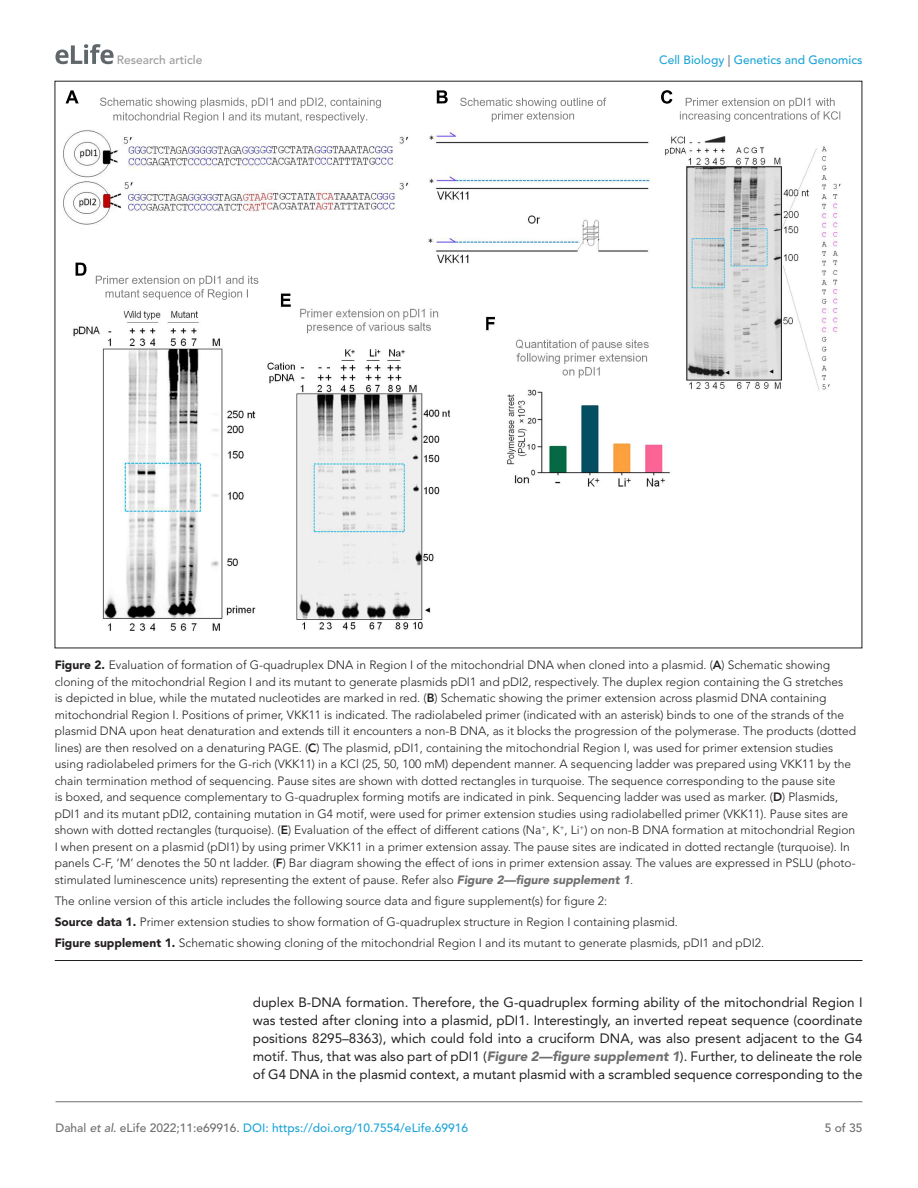
<style>
.page{position:relative;width:918px;height:1188px;background:#fff}
.page>*{position:absolute;margin:0;border:0;box-sizing:border-box;transform-origin:0 0}
.t1{font:13.5px/18px "Avenir LT Std";color:#231f20;text-align:justify}
.t2{font:300 12px/16.5px "Avenir LT Std";color:#231f20}
.t3{font:500 12px "Avenir LT Std";color:#1ea4d7}
.t4{font:500 12px "Avenir LT Std";color:#9a9a9a}
.t5{font:500 12px "Avenir LT Std";color:#6e6e70}
.s1{color:#6e6e70}
.s2{font-weight:900}
.s3{font-weight:800}
.s4{font-weight:900;font-style:italic;color:#6e6e70}
.s5{font-style:italic;color:#6e6e70}
</style>
<div class="page">
<svg style="left:55px;top:44px;width:59px;height:20px"></svg>
<hr style="left:56px;top:1101px;width:806px;height:1px;background:#6e6e70">
<hr style="left:55px;top:960px;width:807px;height:1px;background:#231f20">
<svg style="left:76px;top:263px;width:10px;height:13px"></svg>
<img style="left:64px;top:130px;width:197px;height:94px">
<img style="left:73px;top:310px;width:183px;height:321px">
<svg style="left:66px;top:90px;width:606px;height:33px"></svg>
<svg style="left:680px;top:98px;width:160px;height:24px"></svg>
<svg style="left:96px;top:276px;width:162px;height:24px"></svg>
<img style="left:261px;top:130px;width:580px;height:500px">
<p class="t4" style="left:117px;top:53px;width:87px">Research article</p>
<p class="t3" style="left:659px;top:53px;width:205px">Cell Biology <span class="s1">|</span> Genetics and Genomics</p>
<p class="t2" style="left:55px;top:657px;width:803px"><span class="s2">Figure 2.</span> Evaluation of formation of G-quadruplex DNA in Region I of the mitochondrial DNA when cloned into a plasmid. (<span class="s3">A</span>) Schematic showing cloning of the mitochondrial Region I and its mutant to generate plasmids pDI1 and pDI2, respectively. The duplex region containing the G stretches<br>is depicted in blue, while the mutated nucleotides are marked in red. (<span class="s3">B</span>) Schematic showing the primer extension across plasmid DNA containing mitochondrial Region I. Positions of primer, VKK11 is indicated. The radiolabeled primer (indicated with an asterisk) binds to one of the strands of the plasmid DNA upon heat denaturation and extends till it encounters a non-B DNA, as it blocks the progression of the polymerase. The products (dotted lines) are then resolved on a denaturing PAGE. (<span class="s3">C</span>) The plasmid, pDI1, containing the mitochondrial Region I, was used for primer extension studies using radiolabeled primers for the G-rich (VKK11) in a KCl (25, 50, 100 mM) dependent manner. A sequencing ladder was prepared using VKK11 by the chain termination method of sequencing. Pause sites are shown with dotted rectangles in turquoise. The sequence corresponding to the pause site<br>is boxed, and sequence complementary to G-quadruplex forming motifs are indicated in pink. Sequencing ladder was used as marker. (<span class="s3">D</span>) Plasmids, pDI1 and its mutant pDI2, containing mutation in G4 motif, were used for primer extension studies using radiolabelled primer (VKK11). Pause sites are shown with dotted rectangles (turquoise). (<span class="s3">E</span>) Evaluation of the effect of different cations (Na<sup>+</sup>, K<sup>+</sup>, Li<sup>+</sup>) on non-B DNA formation at mitochondrial Region I when present on a plasmid (pDI1) by using primer VKK11 in a primer extension assay. The pause sites are indicated in dotted rectangle (turquoise). In panels C-F, ‘M’ denotes the 50 nt ladder. (<span class="s3">F</span>) Bar diagram showing the effect of ions in primer extension assay. The values are expressed in PSLU (photo&shy;stimulated luminescence units) representing the extent of pause. Refer also <span class="s4">Figure 2—figure supplement 1</span>.</p>
<p class="t2" style="left:55px;top:890px;width:711px;line-height:21px">The online version of this article includes the following source data and figure supplement(s) for figure 2:<br><span class="s2">Source data 1.</span> Primer extension studies to show formation of G-quadruplex structure in Region I containing plasmid.<br><span class="s2">Figure supplement 1.</span> Schematic showing cloning of the mitochondrial Region I and its mutant to generate plasmids, pDI1 and pDI2.</p>
<p class="t1" style="left:253px;top:994px;width:611px">duplex B-DNA formation. Therefore, the G-quadruplex forming ability of the mitochondrial Region I was tested after cloning into a plasmid, pDI1. Interestingly, an inverted repeat sequence (coordinate positions 8295–8363), which could fold into a cruciform DNA, was also present adjacent to the G4 motif. Thus, that was also part of pDI1 (<span class="s4">Figure 2—figure supplement 1</span>). Further, to delineate the role of G4 DNA in the plasmid context, a mutant plasmid with a scrambled sequence corresponding to the</p>
<p class="t3" style="left:56px;top:1121px;width:414px"><span class="s1">Dahal</span> <span class="s5">et al</span><span class="s1">. eLife 2022;11:e69916.</span> DOI: https://doi.org/10.7554/eLife.69916</p>
<p class="t5" style="left:825px;top:1121px;width:39px">5 of 35</p>
</div>
